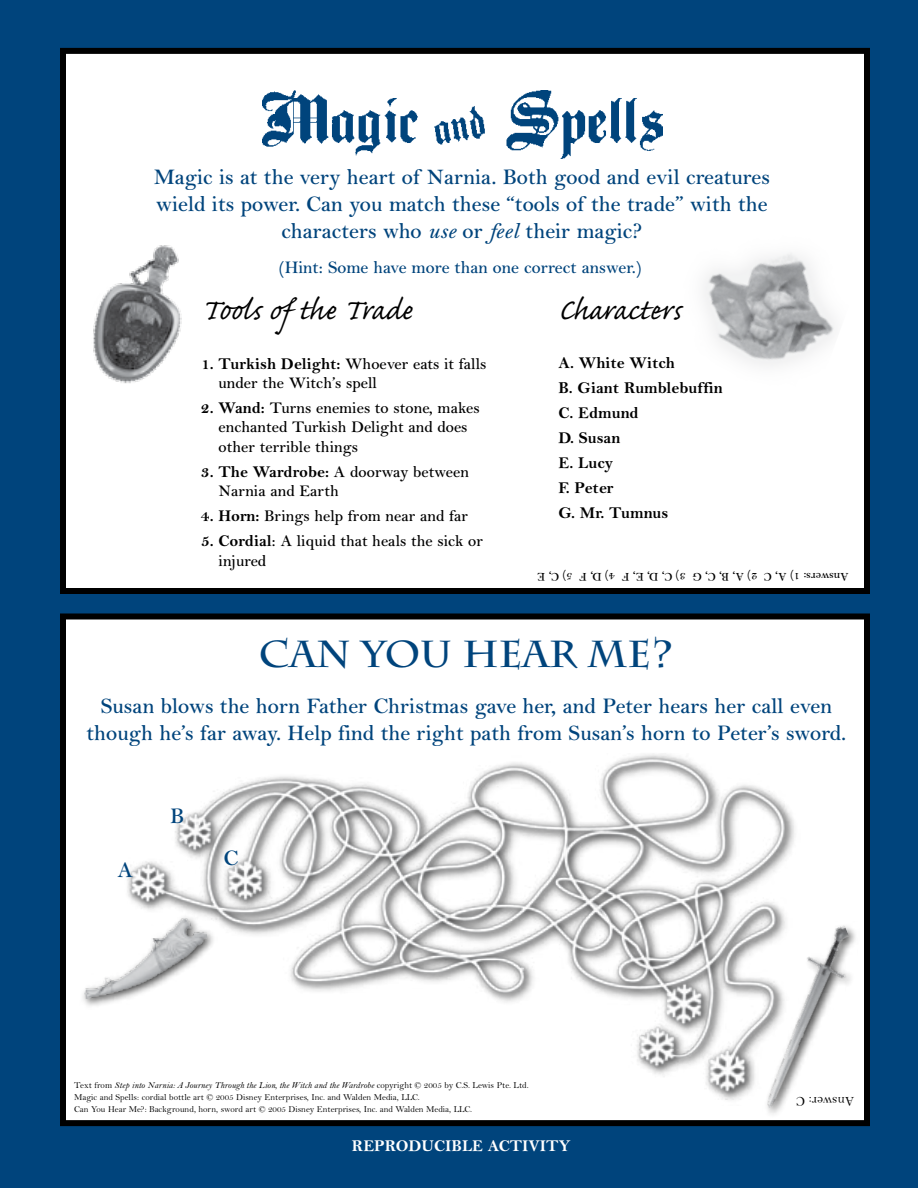
<style>
.page{position:relative;width:918px;height:1188px;background:#00447c}
.page>*{position:absolute;margin:0;border:0;box-sizing:border-box;transform-origin:0 0}
.t1{font:37.5px "Caflisch Script Pro";letter-spacing:-.005em;color:#000}
.t2{font:700 37.5px "Charlemagne Std";color:#00447c}
.t3{font:600 22.5px/27px "Bell";color:#00447c;text-align:center}
.t4{font:600 18px "Bell";color:#00447c}
.t5{font:600 16.5px/19.5px "Bell";color:#000}
.t6{font:700 16.5px/24.9px "Bell";color:#000}
.t7{font:700 16.5px "Bell";color:#fff}
.t8{font:13.5px "Bell";color:#000}
.t9{font:600 12px "Bell";color:#000}
.t10{font:9px/12px "Bell";color:#000}
.s1{font-style:italic}
.s2{font-weight:700}
</style>
<div class="page">
<div style="left:63px;top:51px;width:804px;height:540px;background:#fff"></div>
<div style="left:60px;top:48px;width:810px;height:546px;border:6px solid #000"></div>
<img style="left:262px;top:91px;width:400px;height:68px">
<img style="left:704px;top:202px;width:162px;height:205px">
<img style="left:93px;top:245px;width:89px;height:139px">
<div style="left:63px;top:616px;width:804px;height:507px;background:#fff"></div>
<div style="left:60px;top:614px;width:810px;height:512px;border:6px solid #000"></div>
<img style="left:127px;top:753px;width:666px;height:341px">
<div style="left:763px;top:921px;width:97px;height:198px;background:#000;opacity:.75"></div>
<img style="left:717px;top:925px;width:179px;height:183px">
<div style="left:79px;top:913px;width:139px;height:96px;background:#000;opacity:.75"></div>
<img style="left:85px;top:918px;width:121px;height:80px">
<p class="t3" style="left:154px;top:164px;width:618px">Magic is at the very heart of Narnia. Both good and evil creatures wield its power. Can you match these “tools of the trade” with the characters who <span class="s1">use</span> or <span class="s1">feel</span> their magic?</p>
<p class="t4" style="left:279px;top:257px;width:364px">(Hint: Some have more than one correct answer.)</p>
<h1 class="t1" style="left:559px;top:290px;width:124px">Characters</h1>
<p class="t6" style="left:559px;top:351px;width:166px">A. White Witch<br>B. Giant Rumblebuffin<br>C. Edmund<br>D. Susan<br>E. Lucy<br>F. Peter<br>G. Mr. Tumnus</p>
<h1 class="t1" style="left:201px;top:290px;width:213px">Tools of the Trade</h1>
<p class="t5" style="left:219px;top:354px;width:270px;text-indent:-18px"><span class="s2">1. Turkish Delight:</span> Whoever eats it falls under the Witch’s spell</p>
<p class="t5" style="left:219px;top:398px;width:263px;text-indent:-18px"><span class="s2">2. Wand:</span> Turns enemies to stone, makes enchanted Turkish Delight and does other terrible things</p>
<p class="t5" style="left:219px;top:462px;width:252px;text-indent:-18px"><span class="s2">3. The Wardrobe:</span> A doorway between<br>Narnia and Earth</p>
<p class="t5" style="left:201px;top:507px;width:269px"><span class="s2">4. Horn:</span> Brings help from near and far</p>
<p class="t5" style="left:219px;top:532px;width:266px;text-indent:-18px"><span class="s2">5. Cordial</span>: A liquid that heals the sick or injured</p>
<p class="t9" style="left:849px;top:583px;width:313px;rotate:-180deg">Answers: 1) A, C 2) A, B, C, G 3) C, D, E, F 4) D, F 5) C, E</p>
<h1 class="t2" style="left:259px;top:632px;width:417px">CAN YOU HEAR ME?</h1>
<p class="t3" style="left:86px;top:693px;width:762px">Susan blows the horn Father Christmas gave her, and Peter hears her call even though he’s far away. Help find the right path from Susan’s horn to Peter’s sword.</p>
<p class="t3" style="left:117px;top:857px;width:18px">A</p>
<p class="t3" style="left:170px;top:802px;width:16px">B</p>
<p class="t3" style="left:224px;top:844px;width:16px">C</p>
<p class="t10" style="left:74px;top:1079px;width:456px">Text from <span class="s1">Step into Narnia: A Journey Through the Lion, the Witch and the Wardrobe</span> copyright © 2005 by C.S. Lewis Pte. Ltd.<br>Magic and Spells: cordial bottle art © 2005 Disney Enterprises, Inc. and Walden Media, LLC.<br>Can You Hear Me?: Background, horn, sword art © 2005 Disney Enterprises, Inc. and Walden Media, LLC.</p>
<p class="t7" style="left:352px;top:1137px;width:220px">REPRODUCIBLE ACTIVITY</p>
<p class="t8" style="left:854px;top:1109px;width:59px;rotate:-180deg">Answer: C</p>
</div>
